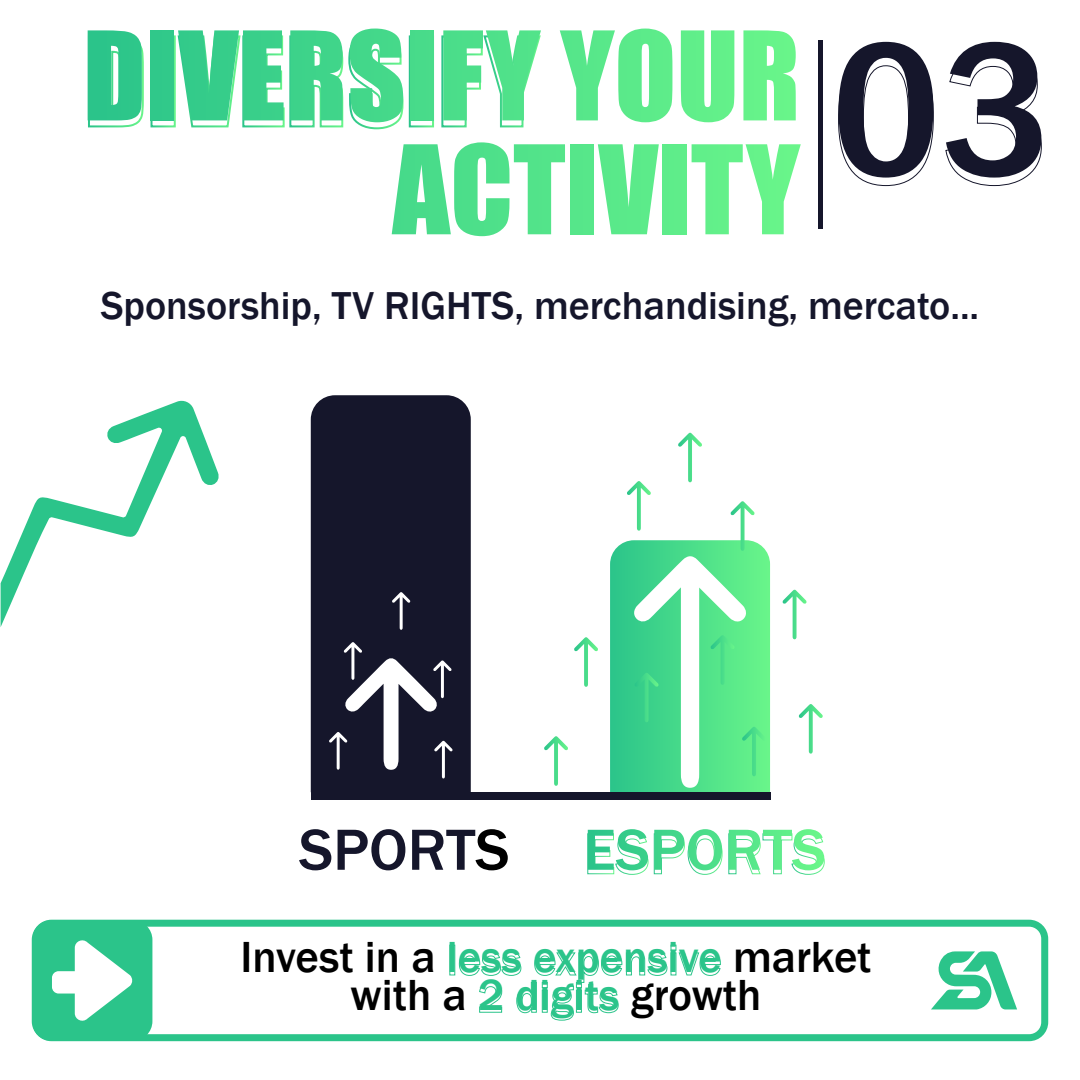
<style>
.page{position:relative;width:1080px;height:1080px;background:#fff}
.page>*{position:absolute;margin:0;border:0;box-sizing:border-box;transform-origin:0 0}
.t1{font:500 condensed 196.5px "Franklin Gothic";color:#15162b;scale:1.11 1}
.t2{font:500 44.8px/37.3px "Franklin Gothic";color:#000;text-align:center}
.t3{font:500 40px "Franklin Gothic";color:#15162b}
.s1{color:#2bc48a}
</style>
<div class="page">
<svg style="left:838px;top:49px;width:96px;height:138px"></svg>
<svg style="left:945px;top:49px;width:97px;height:138px"></svg>
<svg style="left:299px;top:829px;width:32px;height:41px"></svg>
<svg style="left:338px;top:829px;width:67px;height:41px"></svg>
<div style="left:311px;top:395px;width:160px;height:397px;background:#15162b"></div>
<div style="left:311px;top:792px;width:459px;height:8px;background:#15162b"></div>
<svg style="left:782px;top:590px;width:25px;height:49px"></svg>
<svg style="left:544px;top:736px;width:24px;height:50px"></svg>
<svg style="left:392px;top:592px;width:18px;height:38px"></svg>
<svg style="left:799px;top:704px;width:24px;height:50px"></svg>
<svg style="left:574px;top:637px;width:24px;height:50px"></svg>
<svg style="left:329px;top:642px;width:124px;height:136px"></svg>
<svg style="left:610px;top:433px;width:160px;height:359px"></svg>
<div style="left:818px;top:40px;width:5px;height:189px;background:#15162b"></div>
<svg style="left:32px;top:920px;width:1016px;height:121px"></svg>
<svg style="left:1px;top:400px;width:218px;height:226px"></svg>
<svg style="left:412px;top:829px;width:96px;height:41px"></svg>
<svg style="left:587px;top:829px;width:238px;height:46px"></svg>
<svg style="left:458px;top:944px;width:263px;height:77px"></svg>
<svg style="left:87px;top:30px;width:57px;height:98px;background:#51d09c"></svg>
<div style="left:151px;top:30px;width:23px;height:90px;background:#31c98a"></div>
<svg style="left:177px;top:29px;width:227px;height:101px"></svg>
<div style="left:411px;top:30px;width:23px;height:90px;background:#48db8a"></div>
<svg style="left:441px;top:30px;width:100px;height:98px"></svg>
<svg style="left:560px;top:29px;width:112px;height:93px"></svg>
<svg style="left:681px;top:30px;width:53px;height:92px;background:#79f19b"></svg>
<svg style="left:743px;top:30px;width:53px;height:90px;background:#7cf59a"></svg>
<svg style="left:392px;top:142px;width:173px;height:94px"></svg>
<div style="left:570px;top:144px;width:24px;height:90px;background:#56e68a"></div>
<svg style="left:598px;top:144px;width:61px;height:90px"></svg>
<div style="left:663px;top:144px;width:23px;height:90px;background:#5fed8a"></div>
<svg style="left:692px;top:144px;width:109px;height:90px"></svg>
<h1 class="t1" style="left:830px;top:-19px;width:202px">03</h1>
<p class="t3" style="left:101px;top:281px;width:880px">Sponsorship, TV RIGHTS, merchandising, mercato...</p>
<p class="t2" style="left:240px;top:939px;width:633px">Invest in a <span class="s1">less expensive</span> market with a <span class="s1">2 digits</span> growth</p>
</div>
